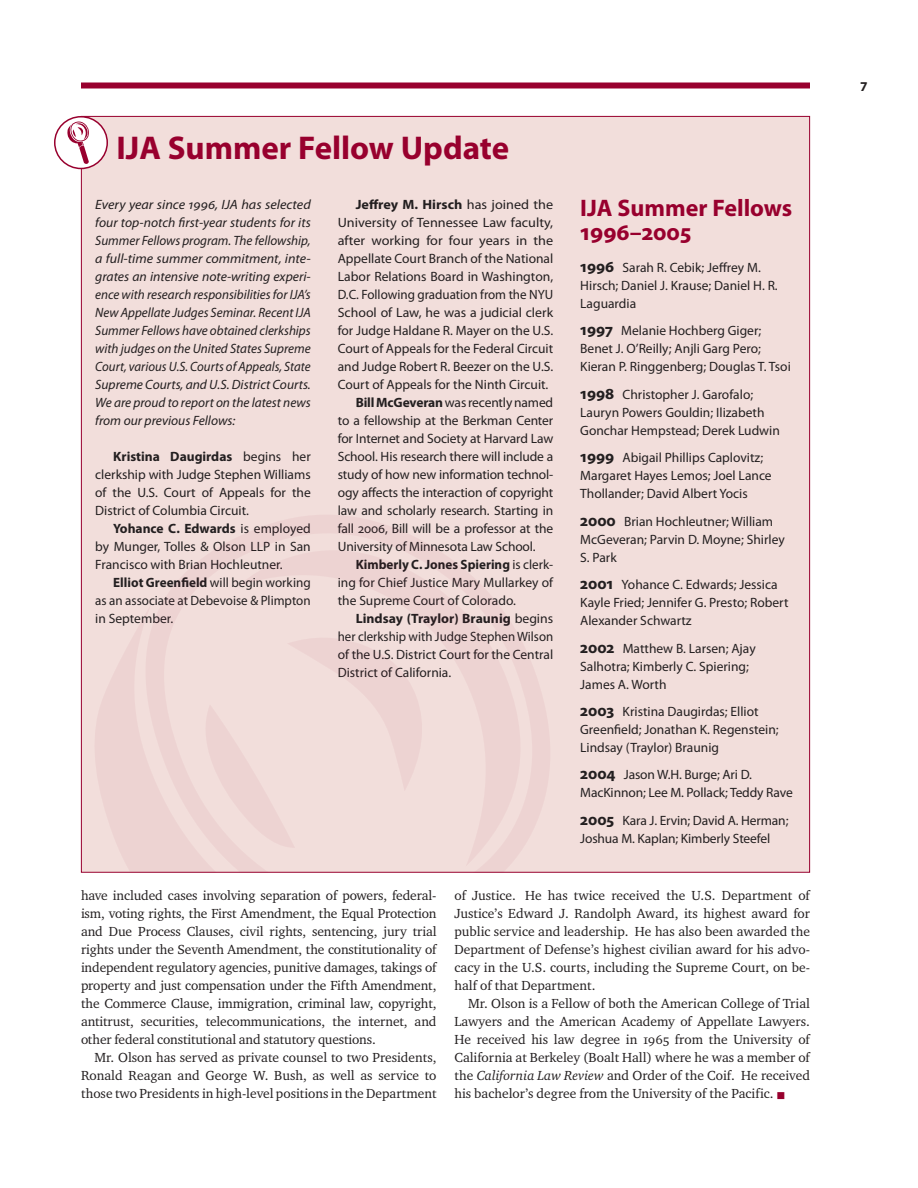
<style>
.page{position:relative;width:918px;height:1188px;background:#fff}
.page>*{position:absolute;margin:0;border:0;box-sizing:border-box;transform-origin:0 0}
.t1{font:700 33px "Myriad Pro";color:#98002e}
.t2{font:700 24px/24px "Myriad Pro";color:#98002e}
.t3{font:13.5px/18px "Myriad Pro";color:#231f20}
.t4{font:13.5px/18px "Charter ITC Regu OS";color:#231f20;text-align:justify}
.t5{font:italic 13.5px/18px "Myriad Pro";color:#231f20;text-align:justify;scale:1.05 1}
.t6{font:13.5px "Myriad Pro";color:#231f20;scale:1.05 1}
.t7{font:700 13.5px "Myriad Pro";color:#231f20}
.t8{font:13.5px "Myriad Pro";color:#231f20;scale:.95 1}
.t9{font:700 13.5px "Myriad Pro";color:#231f20;scale:1.05 1}
.s1{font-weight:700}
.s2{font-weight:400}
.s3{font-weight:700;font-size:16.5px}
.s4{font-family:"Charter ITC Regu Ital OS"}
.s5{color:#98002e}
</style>
<div class="page">
<div style="left:81px;top:82px;width:729px;height:6px;background:#98002e"></div>
<div style="left:81px;top:116px;width:729px;height:756px;background:#f2dedb"></div>
<div style="left:55px;top:117px;width:52px;height:51px;background:#fff;border-radius:50%"></div>
<div style="left:54px;top:116px;width:54px;height:53px;border:2px solid #98002e;border-radius:50%"></div>
<svg style="left:67px;top:121px;width:22px;height:43px"></svg>
<svg style="left:90px;top:515px;width:570px;height:358px"></svg>
<h1 class="t1" style="left:116px;top:126px;width:394px">IJA Summer Fellow Update</h1>
<p class="t5" style="left:95px;top:195px;width:207px">Every year since 1996, IJA has selected four top-notch first-year students for its Summer Fellows program. The fellowship, a full-time summer commitment, inte&shy;grates an intensive note-writing experi&shy;ence with research responsibilities for IJA’s New Appellate Judges Seminar. Recent IJA Summer Fellows have obtained clerkships with judges on the United States Supreme Court, various U.S. Courts of Appeals, State Supreme Courts, and U.S. District Courts.<br>We are proud to report on the latest news from our previous Fellows:</p>
<p class="t3" style="left:95px;top:447px;width:217px;text-align:justify;text-indent:18px"><span class="s1">Kristina Daugirdas</span> begins her clerkship with Judge Stephen Williams of the U.S. Court of Appeals for the District of Columbia Circuit.</p>
<p class="t3" style="left:95px;top:519px;width:217px;text-align:justify;text-indent:18px"><span class="s1">Yohance C. Edwards</span> is employed by Munger, Tolles &amp; Olson LLP in San Francisco with Brian Hochleutner.</p>
<p class="t3" style="left:95px;top:573px;width:217px;text-align:justify;text-indent:18px"><span class="s1">Elliot Greenfield</span> will begin working as an associate at Debevoise &amp; Plimpton in September.</p>
<p class="t9" style="left:356px;top:195px;width:190px">Jeffrey M. Hirsch <span class="s2">has joined the</span></p>
<p class="t6" style="left:338px;top:214px;width:207px">University of Tennessee Law faculty,</p>
<p class="t6" style="left:338px;top:232px;width:207px">after working for four years in the</p>
<p class="t3" style="left:338px;top:249px;width:217px">Appellate Court Branch of the National</p>
<p class="t3" style="left:338px;top:267px;width:217px">Labor Relations Board in Washington,</p>
<p class="t3" style="left:338px;top:285px;width:217px">D.C. Following graduation from the NYU</p>
<p class="t3" style="left:338px;top:303px;width:217px">School of Law, he was a judicial clerk</p>
<p class="t3" style="left:338px;top:321px;width:217px">for Judge Haldane R. Mayer on the U.S.</p>
<p class="t3" style="left:338px;top:339px;width:217px">Court of Appeals for the Federal Circuit</p>
<p class="t3" style="left:338px;top:357px;width:217px">and Judge Robert R. Beezer on the U.S.</p>
<p class="t3" style="left:338px;top:375px;width:212px">Court of Appeals for the Ninth Circuit.</p>
<p class="t3" style="left:356px;top:393px;width:199px"><span class="s1">Bill McGeveran</span> was recently named</p>
<p class="t3" style="left:338px;top:411px;width:217px">to a fellowship at the Berkman Center</p>
<p class="t3" style="left:338px;top:429px;width:217px">for Internet and Society at Harvard Law</p>
<p class="t3" style="left:338px;top:447px;width:217px">School. His research there will include a</p>
<p class="t3" style="left:338px;top:465px;width:217px">study of how new information technol-</p>
<p class="t3" style="left:338px;top:483px;width:217px">ogy affects the interaction of copyright</p>
<p class="t3" style="left:338px;top:501px;width:217px">law and scholarly research. Starting in</p>
<p class="t3" style="left:338px;top:519px;width:217px">fall 2006, Bill will be a professor at the</p>
<p class="t3" style="left:338px;top:537px;width:199px">University of Minnesota Law School.</p>
<p class="t7" style="left:356px;top:555px;width:199px">Kimberly C. Jones Spiering <span class="s2">is clerk-</span></p>
<p class="t3" style="left:338px;top:573px;width:217px">ing for Chief Justice Mary Mullarkey of</p>
<p class="t3" style="left:338px;top:591px;width:180px">the Supreme Court of Colorado.</p>
<p class="t7" style="left:356px;top:609px;width:199px">Lindsay (Traylor) Braunig <span class="s2">begins</span></p>
<p class="t8" style="left:338px;top:628px;width:228px">her clerkship with Judge Stephen Wilson</p>
<p class="t3" style="left:338px;top:645px;width:217px">of the U.S. District Court for the Central</p>
<p class="t3" style="left:338px;top:663px;width:115px">District of California.</p>
<h2 class="t2" style="left:580px;top:196px;width:213px">IJA Summer Fellows<br>1996–2005</h2>
<p class="t3" style="left:580px;top:258px;width:199px"><span class="s3">1996</span> Sarah R. Cebik; Jeffrey M.<br>Hirsch; Daniel J. Krause; Daniel H. R.<br>Laguardia</p>
<p class="t3" style="left:580px;top:322px;width:212px"><span class="s3">1997</span> Melanie Hochberg Giger;<br>Benet J. O’Reilly; Anjli Garg Pero;<br>Kieran P. Ringgenberg; Douglas T. Tsoi</p>
<p class="t3" style="left:580px;top:385px;width:201px"><span class="s3">1998</span> Christopher J. Garofalo;<br>Lauryn Powers Gouldin; Ilizabeth<br>Gonchar Hempstead; Derek Ludwin</p>
<p class="t3" style="left:580px;top:449px;width:193px"><span class="s3">1999</span> Abigail Phillips Caplovitz;<br>Margaret Hayes Lemos; Joel Lance<br>Thollander; David Albert Yocis</p>
<p class="t3" style="left:580px;top:512px;width:206px"><span class="s3">2000</span> Brian Hochleutner; William<br>McGeveran; Parvin D. Moyne; Shirley<br>S. Park</p>
<p class="t3" style="left:580px;top:575px;width:210px"><span class="s3">2001</span> Yohance C. Edwards; Jessica<br>Kayle Fried; Jennifer G. Presto; Robert<br>Alexander Schwartz</p>
<p class="t3" style="left:580px;top:639px;width:177px"><span class="s3">2002</span> Matthew B. Larsen; Ajay<br>Salhotra; Kimberly C. Spiering;<br>James A. Worth</p>
<p class="t3" style="left:580px;top:702px;width:200px"><span class="s3">2003</span> Kristina Daugirdas; Elliot<br>Greenfield; Jonathan K. Regenstein;<br>Lindsay (Traylor) Braunig</p>
<p class="t3" style="left:580px;top:766px;width:214px"><span class="s3">2004</span> Jason W.H. Burge; Ari D.<br>MacKinnon; Lee M. Pollack; Teddy Rave</p>
<p class="t3" style="left:580px;top:811px;width:210px"><span class="s3">2005</span> Kara J. Ervin; David A. Herman;<br>Joshua M. Kaplan; Kimberly Steefel</p>
<p class="t4" style="left:81px;top:886px;width:357px">have included cases involving separation of powers, federal&shy;ism, voting rights, the First Amendment, the Equal Protection and Due Process Clauses, civil rights, sentencing, jury trial rights under the Seventh Amendment, the constitutionality of independent regulatory agencies, punitive damages, takings of property and just compensation under the Fifth Amendment, the Commerce Clause, immigration, criminal law, copyright, antitrust, securities, telecommunications, the internet, and other federal constitutional and statutory questions.</p>
<p class="t4" style="left:81px;top:1048px;width:357px;text-indent:14px">Mr. Olson has served as private counsel to two Presidents, Ronald Reagan and George W. Bush, as well as service to those two Presidents in high-level positions in the Department</p>
<p class="t4" style="left:455px;top:886px;width:357px">of Justice. He has twice received the U.S. Department of Justice’s Edward J. Randolph Award, its highest award for public service and leadership. He has also been awarded the Department of Defense’s highest civilian award for his advo&shy;cacy in the U.S. courts, including the Supreme Court, on be&shy;half of that Department.</p>
<p class="t4" style="left:455px;top:994px;width:357px;text-indent:14px">Mr. Olson is a Fellow of both the American College of Trial Lawyers and the American Academy of Appellate Lawyers.<br>He received his law degree in 1965 from the University of California at Berkeley (Boalt Hall) where he was a member of the <span class="s4">California Law Review</span> and Order of the Coif. He received his bachelor’s degree from the University of the Pacific. <span class="s5">■</span></p>
</div>
